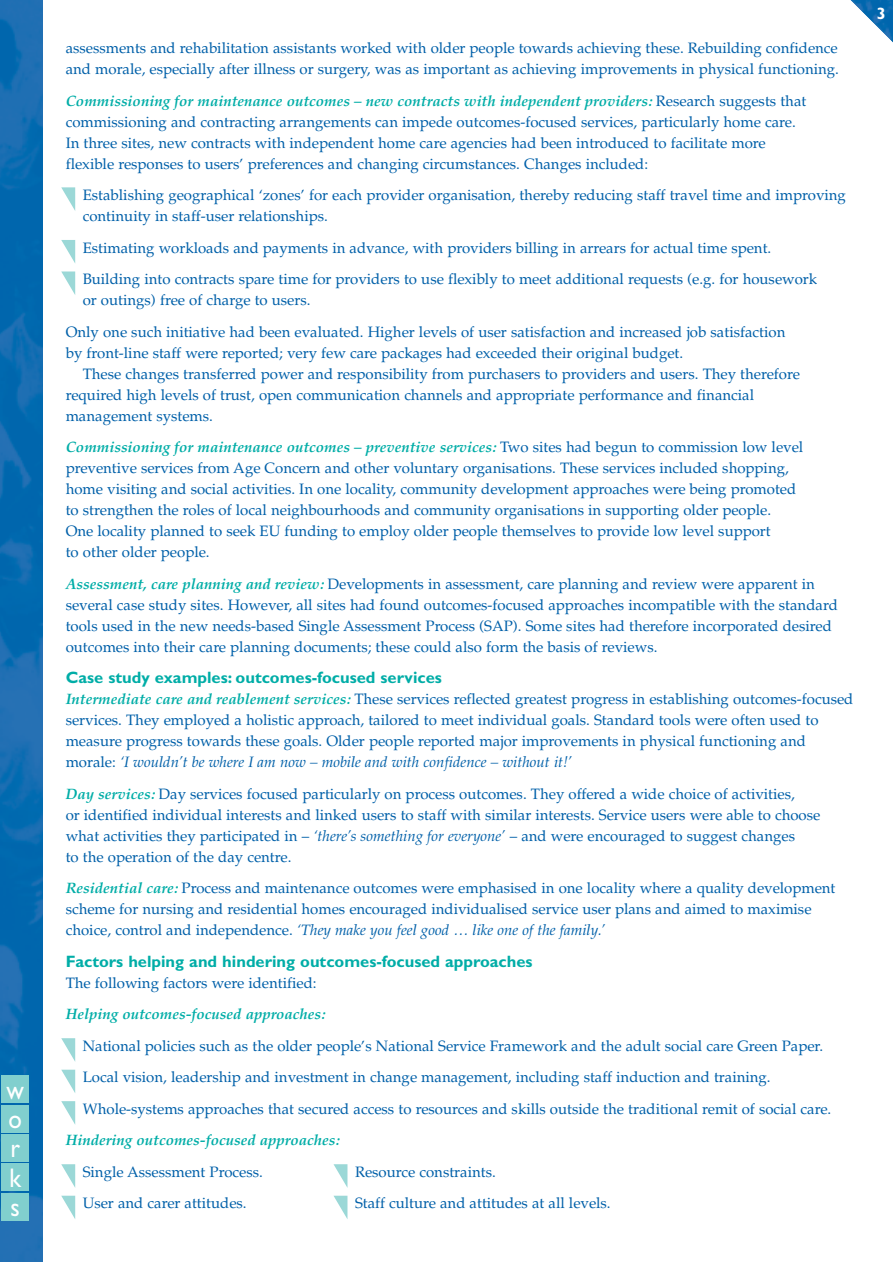
<style>
.page{position:relative;width:893px;height:1262px;background:#fff}
.page>*{position:absolute;margin:0;border:0;box-sizing:border-box;transform-origin:0 0}
.t1{font:27px/29.4px "Gill Sans";color:#fff;scale:.9 1}
.t2{font:700 16.5px "Gill Sans";color:#00ada7}
.t3{font:700 16.5px "Gill Sans";color:#fff}
.t4{font:15px/21px "Palatino";color:#0060a9}
.t5{font:italic 700 15px "Palatino";color:#00ada7}
.s1{font-weight:700;font-style:italic;color:#00ada7}
.s2{font-style:italic}
</style>
<div class="page">
<img style="left:0;top:0;width:43px;height:1261px">
<div style="left:2px;top:1075px;width:27px;height:28px;background:#81cfce"></div>
<div style="left:2px;top:1105px;width:27px;height:27px;background:#81cfce"></div>
<div style="left:2px;top:1134px;width:27px;height:27px;background:#81cfce"></div>
<div style="left:2px;top:1163px;width:27px;height:28px;background:#81cfce"></div>
<div style="left:2px;top:1193px;width:27px;height:27px;background:#81cfce"></div>
<img style="left:850px;top:0;width:42px;height:42px">
<svg style="left:61px;top:187px;width:14px;height:24px"></svg>
<svg style="left:61px;top:240px;width:14px;height:23px"></svg>
<svg style="left:61px;top:271px;width:14px;height:24px"></svg>
<svg style="left:61px;top:1038px;width:14px;height:23px"></svg>
<svg style="left:61px;top:1069px;width:14px;height:24px"></svg>
<svg style="left:61px;top:1101px;width:14px;height:23px"></svg>
<svg style="left:61px;top:1164px;width:14px;height:23px"></svg>
<svg style="left:61px;top:1195px;width:14px;height:24px"></svg>
<svg style="left:333px;top:1164px;width:14px;height:23px"></svg>
<svg style="left:333px;top:1195px;width:14px;height:23px"></svg>
<h1 class="t1" style="left:7px;top:1077px;width:21px">w o r k s</h1>
<p class="t4" style="left:66px;top:39px;width:774px">assessments and rehabilitation assistants worked with older people towards achieving these. Rebuilding confidence and morale, especially after illness or surgery, was as important as achieving improvements in physical functioning.</p>
<p class="t4" style="left:66px;top:92px;width:742px"><span class="s1">Commissioning for maintenance outcomes – new contracts with independent providers:</span> Research suggests that commissioning and contracting arrangements can impede outcomes-focused services, particularly home care.<br>In three sites, new contracts with independent home care agencies had been introduced to facilitate more flexible responses to users’ preferences and changing circumstances. Changes included:</p>
<p class="t4" style="left:83px;top:186px;width:764px">Establishing geographical ‘zones’ for each provider organisation, thereby reducing staff travel time and improving continuity in staff-user relationships.</p>
<p class="t4" style="left:83px;top:233px;width:736px;line-height:31.5px">Estimating workloads and payments in advance, with providers billing in arrears for actual time spent.<br>Building into contracts spare time for providers to use flexibly to meet additional requests (e.g. for housework</p>
<p class="t4" style="left:66px;top:286px;width:721px;line-height:31.5px;text-indent:17px">or outings) free of charge to users.<br>Only one such initiative had been evaluated. Higher levels of user satisfaction and increased job satisfaction</p>
<p class="t4" style="left:66px;top:344px;width:619px">by front-line staff were reported; very few care packages had exceeded their original budget.</p>
<p class="t4" style="left:83px;top:365px;width:718px">These changes transferred power and responsibility from purchasers to providers and users. They therefore</p>
<p class="t4" style="left:66px;top:386px;width:690px">required high levels of trust, open communication channels and appropriate performance and financial</p>
<p class="t4" style="left:66px;top:407px;width:149px">management systems.</p>
<p class="t4" style="left:66px;top:438px;width:739px"><span class="s1">Commissioning for maintenance outcomes – preventive services:</span> Two sites had begun to commission low level preventive services from Age Concern and other voluntary organisations. These services included shopping, home visiting and social activities. In one locality, community development approaches were being promoted to strengthen the roles of local neighbourhoods and community organisations in supporting older people.<br>One locality planned to seek EU funding to employ older people themselves to provide low level support<br>to other older people.</p>
<p class="t4" style="left:66px;top:575px;width:773px"><span class="s1">Assessment, care planning and review:</span> Developments in assessment, care planning and review were apparent in several case study sites. However, all sites had found outcomes-focused approaches incompatible with the standard tools used in the new needs-based Single Assessment Process (SAP). Some sites had therefore incorporated desired outcomes into their care planning documents; these could also form the basis of reviews.</p>
<p class="t2" style="left:66px;top:672px;width:377px">Case study examples: outcomes-focused services</p>
<p class="t4" style="left:66px;top:690px;width:789px"><span class="s1">Intermediate care and reablement services:</span> These services reflected greatest progress in establishing outcomes-focused services. They employed a holistic approach, tailored to meet individual goals. Standard tools were often used to measure progress towards these goals. Older people reported major improvements in physical functioning and morale: <span class="s2">‘I wouldn’t be where I am now – mobile and with confidence – without it!’</span></p>
<p class="t4" style="left:66px;top:785px;width:756px"><span class="s1">Day services:</span> Day services focused particularly on process outcomes. They offered a wide choice of activities,<br>or identified individual interests and linked users to staff with similar interests. Service users were able to choose what activities they participated in – <span class="s2">‘there’s something for everyone’</span> – and were encouraged to suggest changes<br>to the operation of the day centre.</p>
<p class="t4" style="left:66px;top:879px;width:771px"><span class="s1">Residential care:</span> Process and maintenance outcomes were emphasised in one locality where a quality development scheme for nursing and residential homes encouraged individualised service user plans and aimed to maximise choice, control and independence. <span class="s2">‘They make you feel good … like one of the family.’</span></p>
<p class="t2" style="left:66px;top:955px;width:468px">Factors helping and hindering outcomes-focused approaches</p>
<p class="t4" style="left:66px;top:974px;width:252px">The following factors were identified:</p>
<p class="t5" style="left:66px;top:1008px;width:261px">Helping outcomes-focused approaches:</p>
<p class="t4" style="left:83px;top:1031px;width:750px;line-height:31.5px">National policies such as the older people’s National Service Framework and the adult social care Green Paper.<br>Local vision, leadership and investment in change management, including staff induction and training.<br>Whole-systems approaches that secured access to resources and skills outside the traditional remit of social care.</p>
<p class="t5" style="left:66px;top:1134px;width:275px">Hindering outcomes-focused approaches:</p>
<p class="t4" style="left:83px;top:1163px;width:182px">Single Assessment Process.</p>
<p class="t4" style="left:355px;top:1163px;width:142px">Resource constraints.</p>
<p class="t4" style="left:83px;top:1194px;width:165px">User and carer attitudes.</p>
<p class="t4" style="left:355px;top:1194px;width:257px">Staff culture and attitudes at all levels.</p>
<p class="t3" style="left:876px;top:8px;width:11px">3</p>
</div>
